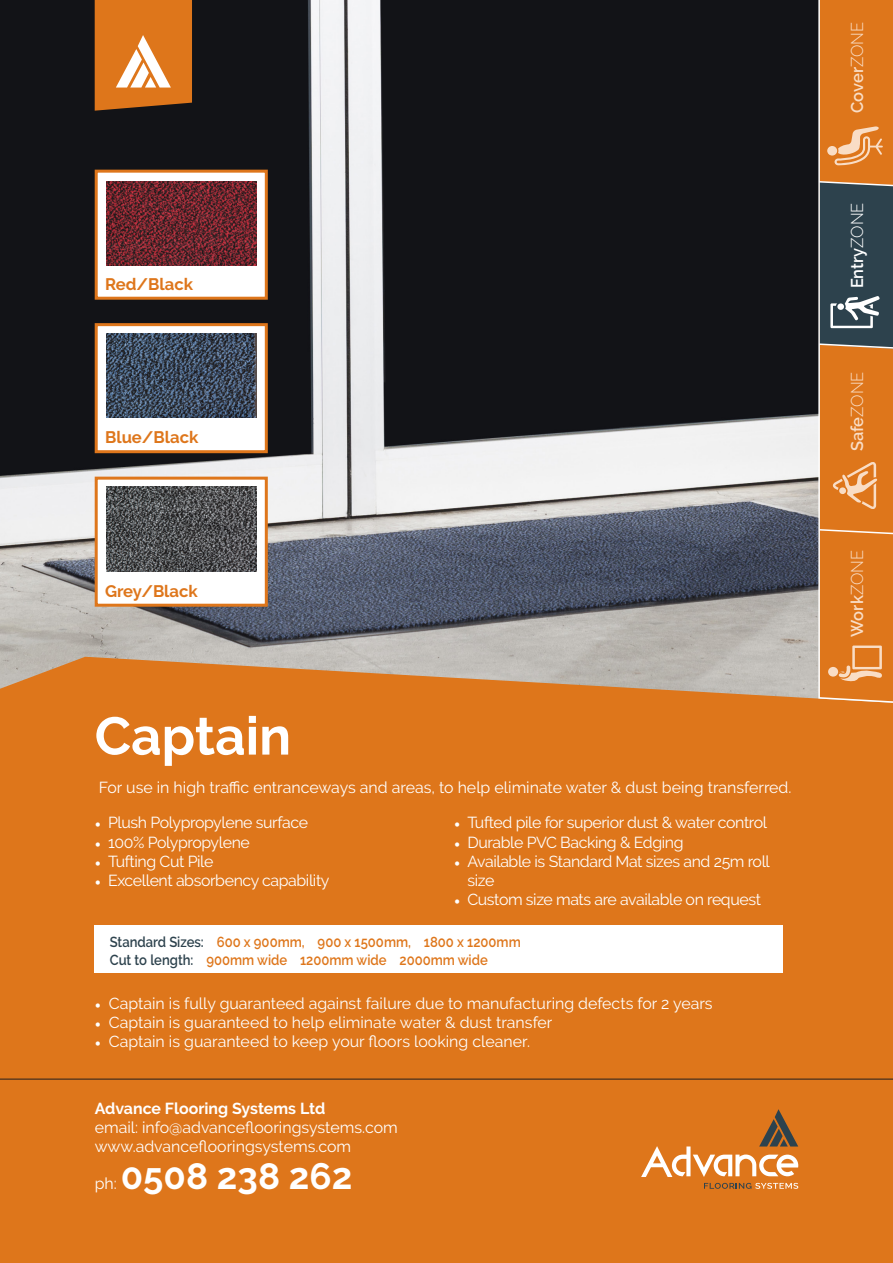
<style>
.page{position:relative;width:893px;height:1263px;background:#fff}
.page>*{position:absolute;margin:0;border:0;box-sizing:border-box;transform-origin:0 0}
.t1{font:700 53.1px "Raleway";color:#fff}
.t2{font:700 36.6px "Raleway";color:#fff}
.t3{font:600 17.1px "Raleway";color:#f9ddc5}
.t4{font:600 17.1px "Raleway";letter-spacing:-.005em;color:#fff}
.t5{font:700 16.65px "Raleway";color:#de761b}
.t6{font:15.9px/19px "Raleway";letter-spacing:-.01em;color:#fff}
.t7{font:700 15.9px "Raleway";color:#fff}
.t8{font:600 14.55px "Raleway";color:#de761b;scale:.9 1}
.s1{font-family:"Minion Pro"}
.s2{color:#2d424d}
.s3{font-weight:300}
</style>
<div class="page">
<div style="left:0;top:609px;width:893px;height:654px;background:#de761b"></div>
<div style="left:95px;top:925px;width:688px;height:48px;background:#fff"></div>
<img style="left:0;top:0;width:817px;height:699px">
<div style="left:95px;top:170px;width:173px;height:130px;background:#fff;border:3px solid #de761b"></div>
<div style="left:95px;top:323px;width:173px;height:130px;background:#fff;border:3px solid #de761b"></div>
<div style="left:95px;top:477px;width:173px;height:130px;background:#fff;border:3px solid #de761b"></div>
<img style="left:106px;top:333px;width:150px;height:85px">
<img style="left:106px;top:487px;width:150px;height:84px">
<img style="left:106px;top:182px;width:150px;height:84px">
<svg style="left:95px;top:0;width:97px;height:111px"></svg>
<svg style="left:704px;top:1183px;width:94px;height:6px"></svg>
<svg style="left:641px;top:1109px;width:157px;height:68px"></svg>
<hr style="left:0;top:1079px;width:893px;height:1px;background:#231f20">
<div style="left:817px;top:0;width:76px;height:703px;background:#de761b"></div>
<svg style="left:833px;top:462px;width:44px;height:47px"></svg>
<svg style="left:839px;top:645px;width:43px;height:37px"></svg>
<div style="left:828px;top:667px;width:10px;height:10px;background:#f9ddc5;border-radius:50%"></div>
<svg style="left:827px;top:126px;width:56px;height:39px"></svg>
<svg style="left:817px;top:180px;width:76px;height:170px"></svg>
<svg style="left:817px;top:528px;width:76px;height:8px"></svg>
<p class="t5" style="left:105px;top:274px;width:89px">Red/Black</p>
<p class="t5" style="left:105px;top:428px;width:95px">Blue/Black</p>
<p class="t5" style="left:105px;top:581px;width:94px">Grey/Black</p>
<p class="t1" style="left:95px;top:705px;width:198px">Captain</p>
<p class="t6" style="left:99px;top:778px;width:694px">For use in high traffic entranceways and areas, to help eliminate water &amp; dust being transferred.</p>
<p class="t6" style="left:95px;top:813px;width:215px"><span class="s1">•</span> Plush Polypropylene surface</p>
<p class="t6" style="left:95px;top:832px;width:157px"><span class="s1">•</span> 100% Polypropylene</p>
<p class="t6" style="left:95px;top:851px;width:120px"><span class="s1">•</span> Tufting Cut Pile</p>
<p class="t6" style="left:95px;top:870px;width:236px"><span class="s1">•</span> Excellent absorbency capability</p>
<p class="t6" style="left:454px;top:813px;width:315px"><span class="s1">•</span> Tufted pile for superior dust &amp; water control</p>
<p class="t6" style="left:454px;top:832px;width:231px"><span class="s1">•</span> Durable PVC Backing &amp; Edging</p>
<p class="t6" style="left:468px;top:851px;width:304px;text-indent:-14px"><span class="s1">•</span> Available is Standard Mat sizes and 25m roll size</p>
<p class="t6" style="left:454px;top:890px;width:309px"><span class="s1">•</span> Custom size mats are available on request</p>
<p class="t8" style="left:110px;top:934px;width:458px"><span class="s2">Standard Sizes:</span> 600 x 900mm, 900 x 1500mm, 1800 x 1200mm</p>
<p class="t8" style="left:110px;top:951px;width:422px"><span class="s2">Cut to length:</span> 900mm wide 1200mm wide 2000mm wide</p>
<p class="t6" style="left:95px;top:994px;width:619px"><span class="s1">•</span> Captain is fully guaranteed against failure due to manufacturing defects for 2 years</p>
<p class="t6" style="left:95px;top:1013px;width:459px"><span class="s1">•</span> Captain is guaranteed to help eliminate water &amp; dust transfer</p>
<p class="t6" style="left:95px;top:1032px;width:437px"><span class="s1">•</span> Captain is guaranteed to keep your floors looking cleaner.</p>
<p class="t7" style="left:95px;top:1099px;width:232px">Advance Flooring Systems Ltd</p>
<p class="t6" style="left:95px;top:1118px;width:305px">email: info@advanceflooringsystems.com www.advanceflooringsystems.com</p>
<p class="t6" style="left:95px;top:1173px;width:24px">ph:</p>
<h2 class="t2" style="left:121px;top:1155px;width:233px">0508 238 262</h2>
<p class="t3" style="left:847px;top:113px;width:92px;rotate:-90deg">Cover<span class="s3">ZONE</span></p>
<p class="t4" style="left:847px;top:288px;width:87px;rotate:-90deg">Entry<span class="s3">ZONE</span></p>
<p class="t3" style="left:847px;top:451px;width:81px;rotate:-90deg">Safe<span class="s3">ZONE</span></p>
<p class="t3" style="left:847px;top:637px;width:88px;rotate:-90deg">Work<span class="s3">ZONE</span></p>
</div>
